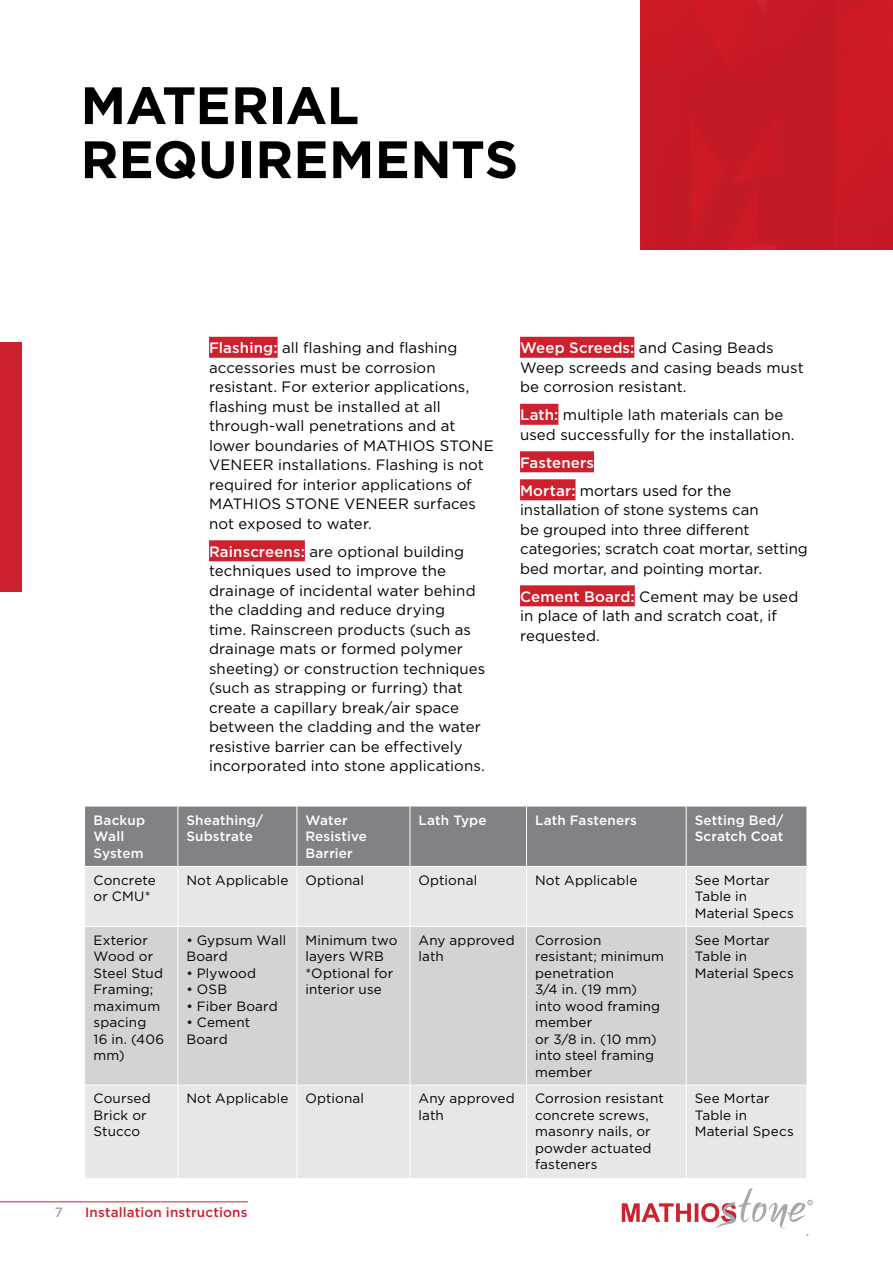
<style>
.page{position:relative;width:893px;height:1263px;background:#fff}
.page>*{position:absolute;margin:0;border:0;box-sizing:border-box;transform-origin:0 0}
.t1{font:700 52.5px/54px "Gotham Greek";letter-spacing:-.005em;color:#000}
.t2{font:15px/19.5px "Gotham Greek";letter-spacing:.005em;color:#000}
.t3{font:13.5px/16.5px "Gotham Greek";letter-spacing:.01em;color:#000}
.t4{font:500 13.5px/16.5px "Gotham Greek";letter-spacing:.01em;color:#fff}
.t5{font:500 13.5px "Gotham Greek";letter-spacing:.015em;color:#cf202e}
.t6{font:500 13.5px "Gotham Greek";color:#a6a8ab}
.s1{font-weight:500;color:#fff}
</style>
<div class="page">
<svg style="left:622px;top:1188px;width:191px;height:47px"></svg>
<hr style="left:0;top:1201px;width:248px;height:1px;background:#cf202e">
<div style="left:209px;top:337px;width:69px;height:21px;background:#cf202e"></div>
<div style="left:209px;top:540px;width:96px;height:21px;background:#cf202e"></div>
<div style="left:520px;top:337px;width:114px;height:21px;background:#cf202e"></div>
<div style="left:520px;top:404px;width:38px;height:21px;background:#cf202e"></div>
<div style="left:520px;top:451px;width:74px;height:21px;background:#cf202e"></div>
<div style="left:520px;top:479px;width:55px;height:21px;background:#cf202e"></div>
<div style="left:520px;top:585px;width:115px;height:21px;background:#cf202e"></div>
<div style="left:85px;top:806px;width:721px;height:60px;background:#808285"></div>
<div style="left:85px;top:867px;width:721px;height:311px;background:#e6e7e8"></div>
<div style="left:85px;top:927px;width:721px;height:158px;background:#d1d3d4"></div>
<hr style="left:177px;top:806px;width:1px;height:60px;background:#fff">
<hr style="left:297px;top:806px;width:1px;height:60px;background:#fff">
<hr style="left:410px;top:806px;width:1px;height:60px;background:#fff">
<hr style="left:526px;top:806px;width:1px;height:60px;background:#fff">
<hr style="left:686px;top:806px;width:1px;height:60px;background:#fff">
<hr style="left:177px;top:867px;width:1px;height:59px;background:#fff">
<hr style="left:297px;top:867px;width:1px;height:59px;background:#fff">
<hr style="left:410px;top:867px;width:1px;height:59px;background:#fff">
<hr style="left:526px;top:867px;width:1px;height:59px;background:#fff">
<hr style="left:686px;top:867px;width:1px;height:59px;background:#fff">
<hr style="left:85px;top:926px;width:93px;height:1px;background:#fff">
<hr style="left:178px;top:926px;width:119px;height:1px;background:#fff">
<hr style="left:177px;top:927px;width:1px;height:158px;background:#fff">
<hr style="left:297px;top:926px;width:113px;height:1px;background:#fff">
<hr style="left:297px;top:927px;width:1px;height:158px;background:#fff">
<hr style="left:410px;top:926px;width:116px;height:1px;background:#fff">
<hr style="left:410px;top:927px;width:1px;height:158px;background:#fff">
<hr style="left:526px;top:926px;width:160px;height:1px;background:#fff">
<hr style="left:526px;top:927px;width:1px;height:158px;background:#fff">
<hr style="left:686px;top:926px;width:120px;height:1px;background:#fff">
<hr style="left:686px;top:927px;width:1px;height:158px;background:#fff">
<hr style="left:85px;top:1085px;width:93px;height:1px;background:#fff">
<hr style="left:178px;top:1085px;width:119px;height:1px;background:#fff">
<hr style="left:177px;top:1085px;width:1px;height:93px;background:#fff">
<hr style="left:297px;top:1085px;width:113px;height:1px;background:#fff">
<hr style="left:297px;top:1085px;width:1px;height:93px;background:#fff">
<hr style="left:410px;top:1085px;width:116px;height:1px;background:#fff">
<hr style="left:410px;top:1085px;width:1px;height:93px;background:#fff">
<hr style="left:526px;top:1085px;width:160px;height:1px;background:#fff">
<hr style="left:526px;top:1085px;width:1px;height:93px;background:#fff">
<hr style="left:686px;top:1085px;width:120px;height:1px;background:#fff">
<hr style="left:686px;top:1085px;width:1px;height:93px;background:#fff">
<div style="left:0;top:342px;width:21px;height:250px;background:#cf202e"></div>
<img style="left:641px;top:0;width:252px;height:249px">
<h1 class="t1" style="left:81px;top:77px;width:439px">MATERIAL<br>REQUIREMENTS</h1>
<p class="t2" style="left:209px;top:338px;width:286px"><span class="s1">Flashing:</span> all flashing and flashing accessories must be corrosion resistant. For exterior applications, flashing must be installed at all through-wall penetrations and at lower boundaries of MATHIOS STONE VENEER installations. Flashing is not required for interior applications of MATHIOS STONE VENEER surfaces not exposed to water.</p>
<p class="t2" style="left:209px;top:541px;width:278px"><span class="s1">Rainscreens:</span> are optional building techniques used to improve the drainage of incidental water behind the cladding and reduce drying time. Rainscreen products (such as drainage mats or formed polymer sheeting) or construction techniques (such as strapping or furring) that create a capillary break/air space between the cladding and the water resistive barrier can be effectively incorporated into stone applications.</p>
<p class="t2" style="left:520px;top:338px;width:285px"><span class="s1">Weep Screeds:</span> and Casing Beads<br>Weep screeds and casing beads must be corrosion resistant.</p>
<p class="t2" style="left:520px;top:405px;width:276px"><span class="s1">Lath:</span> multiple lath materials can be used successfully for the installation.</p>
<p class="t2" style="left:520px;top:448px;width:213px;line-height:28px"><span class="s1">Fasteners<br>Mortar:</span> mortars used for the</p>
<p class="t2" style="left:520px;top:500px;width:289px">installation of stone systems can<br>be grouped into three different categories; scratch coat mortar, setting bed mortar, and pointing mortar.</p>
<p class="t2" style="left:520px;top:586px;width:280px"><span class="s1">Cement Board:</span> Cement may be used in place of lath and scratch coat, if requested.</p>
<p class="t4" style="left:94px;top:811px;width:53px">Backup<br>Wall<br>System</p>
<p class="t4" style="left:186px;top:811px;width:78px">Sheathing/<br>Substrate</p>
<p class="t4" style="left:305px;top:811px;width:63px">Water<br>Resistive<br>Barrier</p>
<p class="t4" style="left:419px;top:811px;width:70px">Lath Type</p>
<p class="t4" style="left:535px;top:811px;width:103px">Lath Fasteners</p>
<p class="t4" style="left:695px;top:811px;width:90px">Setting Bed/<br>Scratch Coat</p>
<p class="t3" style="left:94px;top:871px;width:64px">Concrete or CMU*</p>
<p class="t3" style="left:186px;top:871px;width:104px">Not Applicable</p>
<p class="t3" style="left:305px;top:871px;width:60px">Optional</p>
<p class="t3" style="left:419px;top:871px;width:60px">Optional</p>
<p class="t3" style="left:535px;top:871px;width:104px">Not Applicable</p>
<p class="t3" style="left:695px;top:871px;width:101px">See Mortar<br>Table in<br>Material Specs</p>
<p class="t3" style="left:94px;top:931px;width:72px">Exterior<br>Wood or<br>Steel Stud<br>Framing; maximum spacing<br>16 in. (406 mm)</p>
<p class="t3" style="left:186px;top:931px;width:101px">• Gypsum Wall<br>Board</p>
<p class="t3" style="left:305px;top:931px;width:94px">Minimum two layers WRB *Optional for interior use</p>
<p class="t3" style="left:419px;top:931px;width:98px">Any approved lath</p>
<p class="t3" style="left:535px;top:931px;width:131px">Corrosion resistant; minimum penetration<br>3⁄4 in. (19 mm) into wood framing member<br>or 3⁄8 in. (10 mm) into steel framing member</p>
<p class="t3" style="left:695px;top:931px;width:101px">See Mortar<br>Table in<br>Material Specs</p>
<p class="t3" style="left:186px;top:964px;width:71px">• Plywood</p>
<p class="t3" style="left:186px;top:981px;width:42px">• OSB</p>
<p class="t3" style="left:186px;top:997px;width:93px">• Fiber Board</p>
<p class="t3" style="left:186px;top:1014px;width:65px">• Cement<br>Board</p>
<p class="t3" style="left:94px;top:1090px;width:59px">Coursed<br>Brick or<br>Stucco</p>
<p class="t3" style="left:186px;top:1090px;width:104px">Not Applicable</p>
<p class="t3" style="left:305px;top:1090px;width:60px">Optional</p>
<p class="t3" style="left:419px;top:1090px;width:98px">Any approved lath</p>
<p class="t3" style="left:535px;top:1090px;width:130px">Corrosion resistant concrete screws, masonry nails, or powder actuated fasteners</p>
<p class="t3" style="left:695px;top:1090px;width:101px">See Mortar<br>Table in<br>Material Specs</p>
<p class="t6" style="left:55px;top:1204px;width:10px">7</p>
<p class="t5" style="left:85px;top:1204px;width:164px">Installation instructions</p>
</div>
